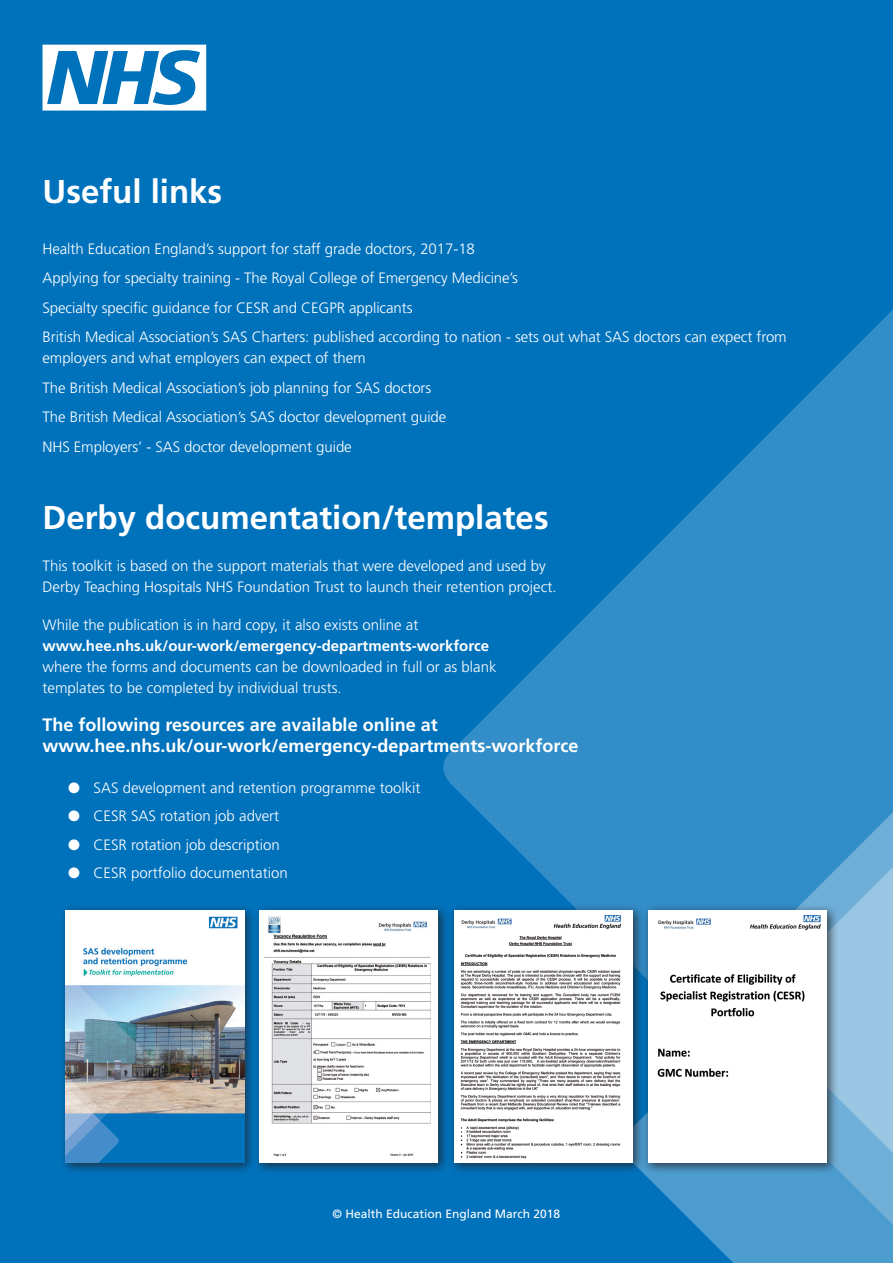
<style>
.page{position:relative;width:893px;height:1263px;background:#0072bc}
.page>*{position:absolute;margin:0;border:0;box-sizing:border-box;transform-origin:0 0}
.t1{font:700 33px "Frutiger";color:#fff}
.t2{font:700 18px/21px "Frutiger";color:#fff}
.t3{font:300 15px/21px "Frutiger";letter-spacing:-.005em;color:#fff}
.t4{font:12px "Frutiger";color:#fff}
.s1{font-weight:700}
</style>
<div class="page">
<svg style="left:443px;top:310px;width:450px;height:949px"></svg>
<svg style="left:729px;top:635px;width:164px;height:628px;fill:#328dc9"></svg>
<svg style="left:43px;top:45px;width:163px;height:66px"></svg>
<div style="left:59px;top:904px;width:197px;height:270px;background:#231f20;opacity:.75"></div>
<img style="left:65px;top:910px;width:179px;height:252px">
<div style="left:254px;top:904px;width:196px;height:270px;background:#231f20;opacity:.75"></div>
<div style="left:260px;top:910px;width:178px;height:252px;background:#fff"></div>
<img style="left:265px;top:916px;width:165px;height:241px">
<div style="left:448px;top:904px;width:196px;height:270px;background:#231f20;opacity:.75"></div>
<div style="left:454px;top:910px;width:178px;height:252px;background:#fff"></div>
<img style="left:460px;top:916px;width:162px;height:243px">
<div style="left:642px;top:904px;width:196px;height:270px;background:#231f20;opacity:.75"></div>
<div style="left:648px;top:910px;width:178px;height:252px;background:#fff"></div>
<img style="left:657px;top:915px;width:164px;height:162px">
<p class="t1" style="left:43px;top:172px;width:181px">Useful links</p>
<p class="t3" style="left:43px;top:238px;width:434px">Health Education England’s support for staff grade doctors, 2017-18</p>
<p class="t3" style="left:43px;top:268px;width:477px">Applying for specialty training - The Royal College of Emergency Medicine’s</p>
<p class="t3" style="left:43px;top:297px;width:372px">Specialty specific guidance for CESR and CEGPR applicants</p>
<p class="t3" style="left:43px;top:327px;width:746px">British Medical Association’s SAS Charters: published according to nation - sets out what SAS doctors can expect from employers and what employers can expect of them</p>
<p class="t3" style="left:43px;top:377px;width:390px">The British Medical Association’s job planning for SAS doctors</p>
<p class="t3" style="left:43px;top:407px;width:405px">The British Medical Association’s SAS doctor development guide</p>
<p class="t3" style="left:43px;top:436px;width:311px">NHS Employers’ - SAS doctor development guide</p>
<p class="t1" style="left:43px;top:498px;width:508px">Derby documentation/templates</p>
<p class="t3" style="left:43px;top:555px;width:516px">This toolkit is based on the support materials that were developed and used by<br>Derby Teaching Hospitals NHS Foundation Trust to launch their retention project.</p>
<p class="t3" style="left:43px;top:614px;width:456px">While the publication is in hard copy, it also exists online at <span class="s1">www.hee.nhs.uk/our-work/emergency-departments-workforce </span>where the forms and documents can be downloaded in full or as blank templates to be completed by individual trusts.</p>
<p class="t2" style="left:43px;top:714px;width:537px">The following resources are available online at www.hee.nhs.uk/our-work/emergency-departments-workforce</p>
<p class="t3" style="left:68px;top:777px;width:354px">● SAS development and retention programme toolkit</p>
<p class="t3" style="left:68px;top:806px;width:213px">● CESR SAS rotation job advert</p>
<p class="t3" style="left:68px;top:834px;width:213px">● CESR rotation job description</p>
<p class="t3" style="left:68px;top:862px;width:221px">● CESR portfolio documentation</p>
<p class="t4" style="left:333px;top:1206px;width:229px">© Health Education England March 2018</p>
</div>
